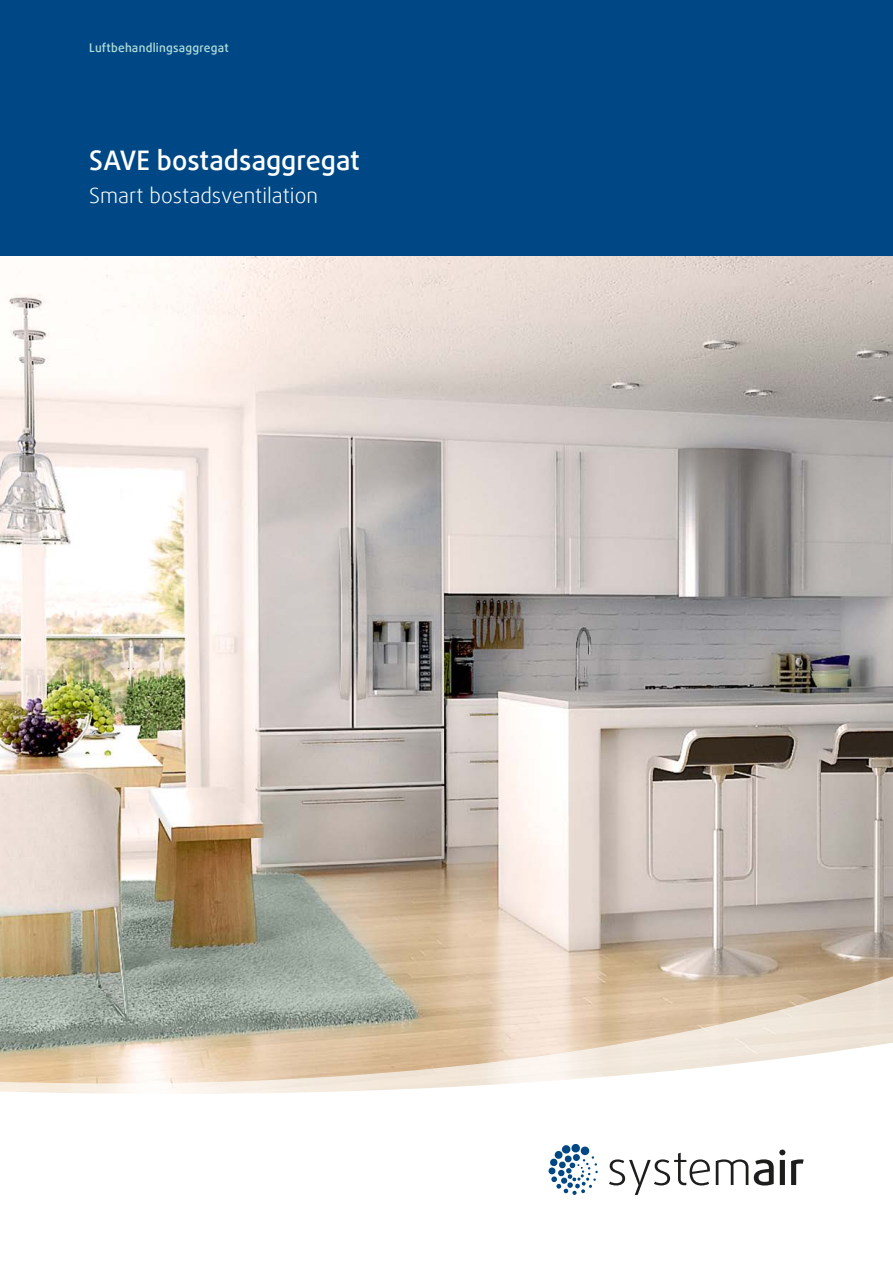
<style>
.page{position:relative;width:893px;height:1263px;background:#fff}
.page>*{position:absolute;margin:0;border:0;box-sizing:border-box;transform-origin:0 0}
.t1{font:500 27px "Daxline Offc Pro";color:#fff}
.t2{font:300 21px "Daxline Offc Pro";color:#fff}
.t3{font:500 12px "Daxline Offc Pro";letter-spacing:.02em;color:#b2dcd8}
</style>
<div class="page">
<img style="left:0;top:255px;width:893px;height:714px">
<svg style="left:0;top:969px;width:893px;height:227px"></svg>
<div style="left:0;top:0;width:893px;height:255px;background:#004885"></div>
<svg style="left:609px;top:1149px;width:195px;height:46px"></svg>
<svg style="left:548px;top:1143px;width:50px;height:52px"></svg>
<p class="t3" style="left:89px;top:40px;width:141px">Luftbehandlingsaggregat</p>
<p class="t1" style="left:89px;top:142px;width:272px">SAVE bostadsaggregat</p>
<p class="t2" style="left:89px;top:182px;width:230px">Smart bostadsventilation</p>
</div>
